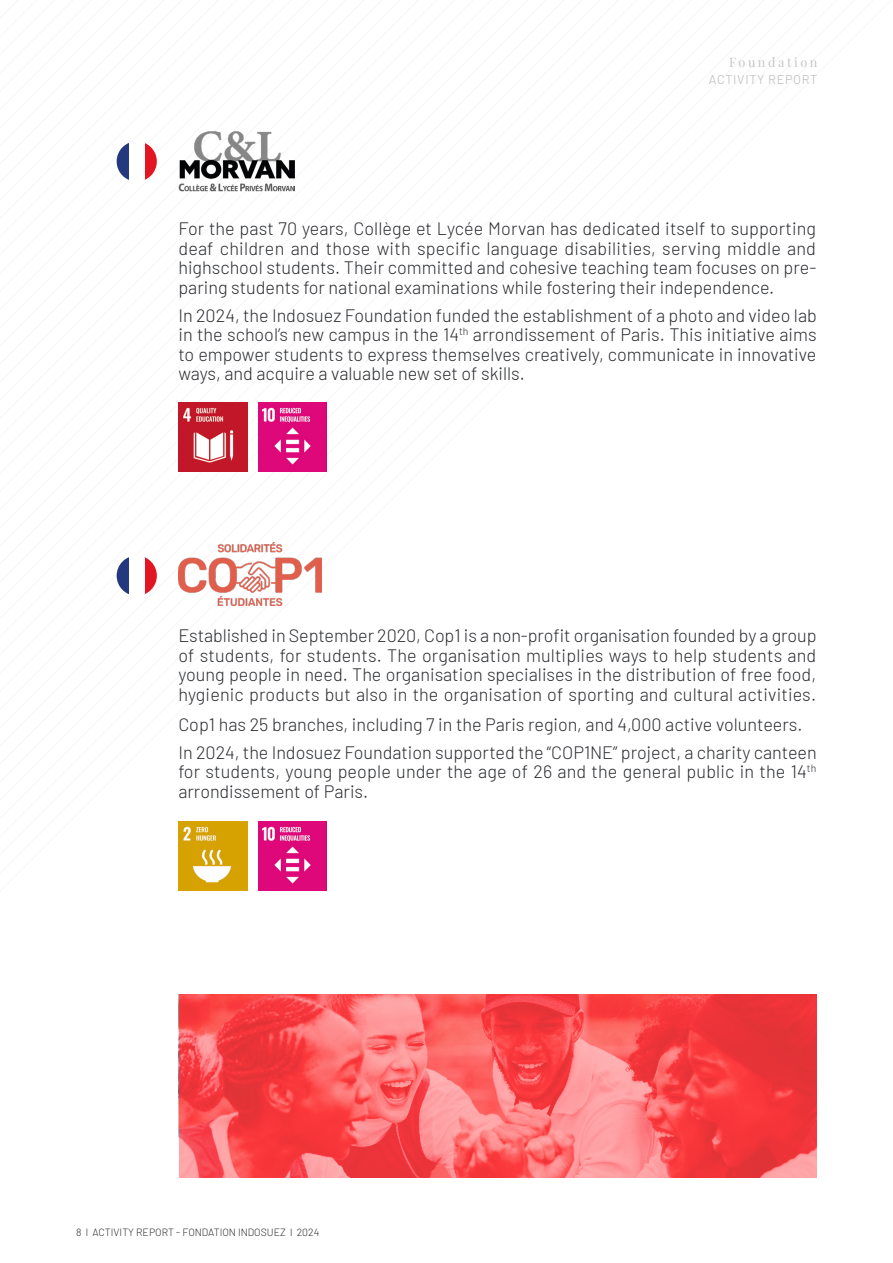
<style>
.page{position:relative;width:893px;height:1263px;background:#fff}
.page>*{position:absolute;margin:0;border:0;box-sizing:border-box;transform-origin:0 0}
.t1{font:300 18px/19.5px "Barlow";color:#2a2c30;text-align:justify}
.t2{font:12.75px "Barlow";letter-spacing:.05em;color:#c6c6c6}
.t3{font:12.75px "Playfair Display";letter-spacing:.2em;color:#c6c6c6}
.t4{font:300 10.5px "Barlow";color:#2a2c30}
</style>
<div class="page">
<svg style="left:144px;top:142px;width:13px;height:38px"></svg>
<svg style="left:117px;top:143px;width:12px;height:37px"></svg>
<svg style="left:144px;top:557px;width:13px;height:38px"></svg>
<svg style="left:117px;top:557px;width:12px;height:37px"></svg>
<img style="left:179px;top:822px;width:68px;height:69px">
<img style="left:258px;top:822px;width:69px;height:69px">
<img style="left:258px;top:403px;width:69px;height:69px">
<img style="left:179px;top:403px;width:68px;height:69px">
<img style="left:179px;top:131px;width:116px;height:61px">
<svg style="left:179px;top:995px;width:637px;height:183px;background:#f7595c"></svg>
<img style="left:179px;top:543px;width:142px;height:62px">
<p class="t3" style="left:729px;top:52px;width:90px">Foundation</p>
<p class="t2" style="left:709px;top:70px;width:110px">ACTIVITY REPORT</p>
<p class="t1" style="left:178px;top:218px;width:639px">For the past 70 years, Collège et Lycée Morvan has dedicated itself to supporting deaf children and those with specific language disabilities, serving middle and highschool students. Their committed and cohesive teaching team focuses on pre&shy;paring students for national examinations while fostering their independence.</p>
<p class="t1" style="left:178px;top:304px;width:640px">In 2024, the Indosuez Foundation funded the establishment of a photo and video lab in the school’s new campus in the 14<sup>th</sup> arrondissement of Paris. This initiative aims to empower students to express themselves creatively, communicate in innovative ways, and acquire a valuable new set of skills.</p>
<p class="t1" style="left:178px;top:625px;width:640px">Established in September 2020, Cop1 is a non-profit organisation founded by a group of students, for students. The organisation multiplies ways to help students and young people in need. The organisation specialises in the distribution of free food, hygienic products but also in the organisation of sporting and cultural activities.</p>
<p class="t1" style="left:178px;top:709px;width:640px;line-height:28px">Cop1 has 25 branches, including 7 in the Paris region, and 4,000 active volunteers.<br>In 2024, the Indosuez Foundation supported the “COP1NE” project, a charity canteen</p>
<p class="t1" style="left:178px;top:761px;width:640px">for students, young people under the age of 26 and the general public in the 14<sup>th </sup>arrondissement of Paris.</p>
<p class="t4" style="left:76px;top:1225px;width:245px">8 l ACTIVITY REPORT - FONDATION INDOSUEZ l 2024</p>
</div>
